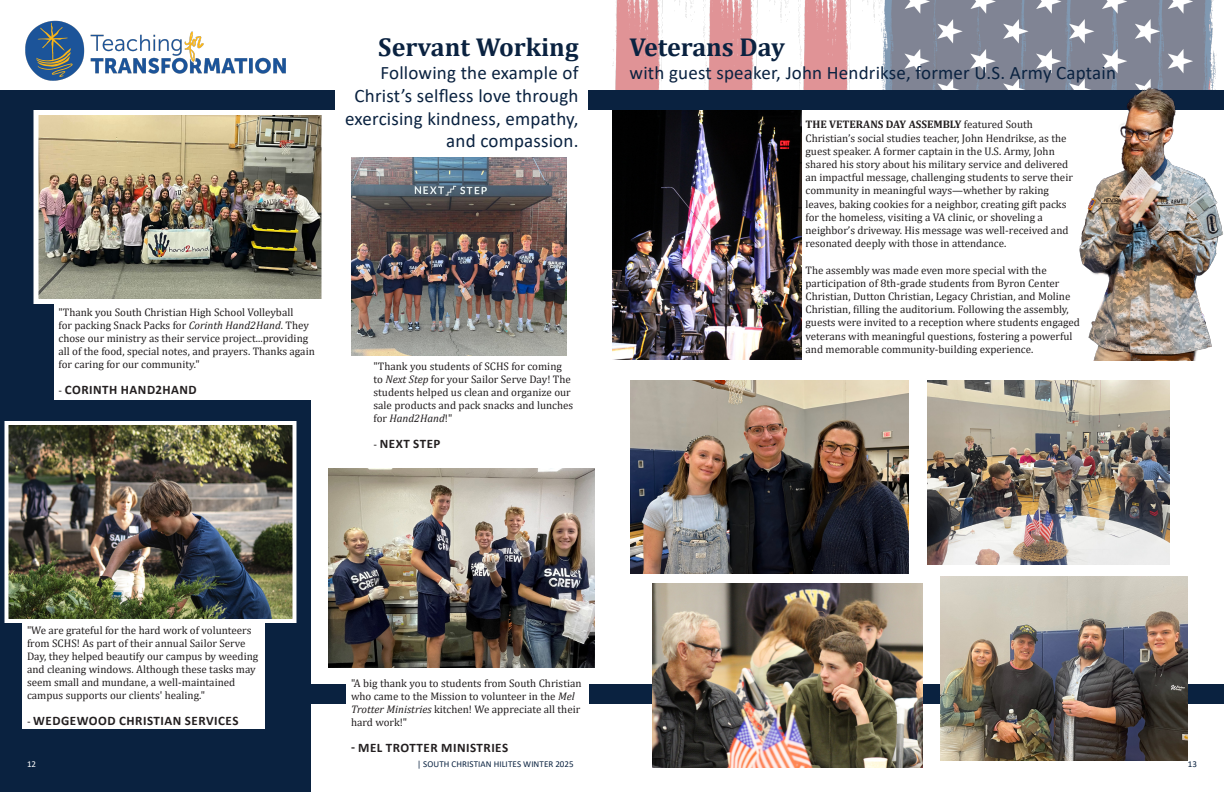
<style>
.page{position:relative;width:1224px;height:792px;background:#fff}
.page>*{position:absolute;margin:0;border:0;box-sizing:border-box;transform-origin:0 0}
.Headline___All_Caps__60pt__centered{font:700 26px "Cambria";color:#0a2240}
.COVER___Description{font:19px/22.8px "Calibri";letter-spacing:.01em;color:#0a2240;text-align:right}
.Headline___All_Caps__60pt__centered-2{font:700 13px "Calibri";letter-spacing:.04em;color:#231f20}
.Headline___All_Caps__60pt__centered-3{font:11px/13.2px "Cambria";color:#231f20}
.Headline___All_Caps__60pt__centered-4{font:italic 11px "Cambria";color:#231f20}
.MASTER_PAGE___Magazine_Title_left_aligne{font:9px "Calibri";letter-spacing:.01em;color:#0a2240}
.MASTER_PAGE___Page_Number_right_aligned{font:9px "Calibri";color:#fff}
.MASTER_PAGE___Page_Number_left_aligned{font:9px "Calibri";color:#0a2240}
.s1{font-style:italic}
.s2{font-family:"Cambria";font-weight:400;font-size:11px}
.s3{font-style:normal}
.s4{font-weight:700}
</style>
<div class="page">
<img style="left:612px;top:0;width:604px;height:90px">
<div style="left:0;top:90px;width:310px;height:702px;background:#0a2240"></div>
<img style="left:612px;top:110px;width:189px;height:250px">
<div style="left:310px;top:684px;width:914px;height:20px;background:#0a2240"></div>
<img style="left:328px;top:468px;width:266px;height:199px">
<img style="left:351px;top:158px;width:216px;height:198px">
<img style="left:9px;top:426px;width:282px;height:192px">
<div style="left:4px;top:421px;width:292px;height:202px;border:4px solid #fff"></div>
<img style="left:40px;top:116px;width:280px;height:182px">
<div style="left:34px;top:110px;width:292px;height:194px;border:5px solid #fff"></div>
<div style="left:310px;top:90px;width:914px;height:20px;background:#0a2240"></div>
<img style="left:652px;top:583px;width:270px;height:185px">
<img style="left:630px;top:380px;width:279px;height:194px">
<img style="left:1030px;top:76px;width:193px;height:284px">
<img style="left:927px;top:380px;width:243px;height:185px">
<img style="left:940px;top:576px;width:248px;height:184px">
<div style="left:336px;top:36px;width:252px;height:117px;background:#fff"></div>
<div style="left:54px;top:302px;width:266px;height:98px;background:#fff"></div>
<div style="left:346px;top:670px;width:244px;height:90px;background:#fff"></div>
<div style="left:22px;top:621px;width:244px;height:108px;background:#fff"></div>
<img style="left:25px;top:20px;width:261px;height:61px">
<p class="Headline___All_Caps__60pt__centered" style="left:378px;top:29px;width:202px">Servant Working</p>
<p class="COVER___Description" style="left:345px;top:61px;width:235px">Following the example of<br>Christ’s selfless love through exercising kindness, empathy, and compassion.</p>
<p class="Headline___All_Caps__60pt__centered-3" style="left:58px;top:306px;width:258px">"Thank you South Christian High School Volleyball<br>for packing Snack Packs for <span class="s1">Corinth Hand2Hand</span>. They chose our ministry as their service project...providing all of the food, special notes, and prayers. Thanks again for caring for our community."</p>
<p class="Headline___All_Caps__60pt__centered-2" style="left:58px;top:381px;width:140px"><span class="s2">-</span> CORINTH HAND2HAND</p>
<p class="Headline___All_Caps__60pt__centered-3" style="left:374px;top:360px;width:201px">"Thank you students of SCHS for coming to <span class="s1">Next Step</span> for your Sailor Serve Day! The students helped us clean and organize our sale products and pack snacks and lunches</p>
<p class="Headline___All_Caps__60pt__centered-4" style="left:374px;top:411px;width:80px"><span class="s3">for</span> Hand2Hand<span class="s3">!"</span></p>
<p class="Headline___All_Caps__60pt__centered-2" style="left:374px;top:435px;width:69px"><span class="s2">-</span> NEXT STEP</p>
<p class="Headline___All_Caps__60pt__centered" style="left:630px;top:29px;width:157px">Veterans Day</p>
<p class="COVER___Description" style="left:630px;top:61px;width:488px">with guest speaker, John Hendrikse, former U.S. Army Captain</p>
<p class="Headline___All_Caps__60pt__centered-3" style="left:806px;top:118px;width:269px"><span class="s4">THE VETERANS DAY ASSEMBLY</span> featured South Christian’s social studies teacher, John Hendrikse, as the guest speaker. A former captain in the U.S. Army, John shared his story about his military service and delivered an impactful message, challenging students to serve their community in meaningful ways—whether by raking leaves, baking cookies for a neighbor, creating gift packs for the homeless, visiting a VA clinic, or shoveling a neighbor’s driveway. His message was well-received and resonated deeply with those in attendance.</p>
<p class="Headline___All_Caps__60pt__centered-3" style="left:806px;top:263px;width:276px">The assembly was made even more special with the participation of 8th-grade students from Byron Center Christian, Dutton Christian, Legacy Christian, and Moline Christian, filling the auditorium. Following the assembly, guests were invited to a reception where students engaged veterans with meaningful questions, fostering a powerful and memorable community-building experience.</p>
<p class="Headline___All_Caps__60pt__centered-3" style="left:27px;top:623px;width:233px">"We are grateful for the hard work of volunteers from SCHS! As part of their annual Sailor Serve Day, they helped beautify our campus by weeding and cleaning windows. Although these tasks may seem small and mundane, a well-maintained campus supports our clients' healing."</p>
<p class="Headline___All_Caps__60pt__centered-2" style="left:27px;top:711px;width:213px"><span class="s2">-</span> WEDGEWOOD CHRISTIAN SERVICES</p>
<p class="Headline___All_Caps__60pt__centered-3" style="left:351px;top:677px;width:232px">"A big thank you to students from South Christian who came to the Mission to volunteer in the <span class="s1">Mel Trotter Ministries</span> kitchen! We appreciate all their hard work!"</p>
<p class="Headline___All_Caps__60pt__centered-2" style="left:351px;top:739px;width:159px">- MEL TROTTER MINISTRIES</p>
<p class="MASTER_PAGE___Page_Number_right_aligned" style="left:27px;top:758px;width:11px">12</p>
<p class="MASTER_PAGE___Magazine_Title_left_aligne" style="left:417px;top:758px;width:158px">| SOUTH CHRISTIAN HILITES WINTER 2025</p>
<p class="MASTER_PAGE___Page_Number_left_aligned" style="left:1188px;top:758px;width:11px">13</p>
</div>
